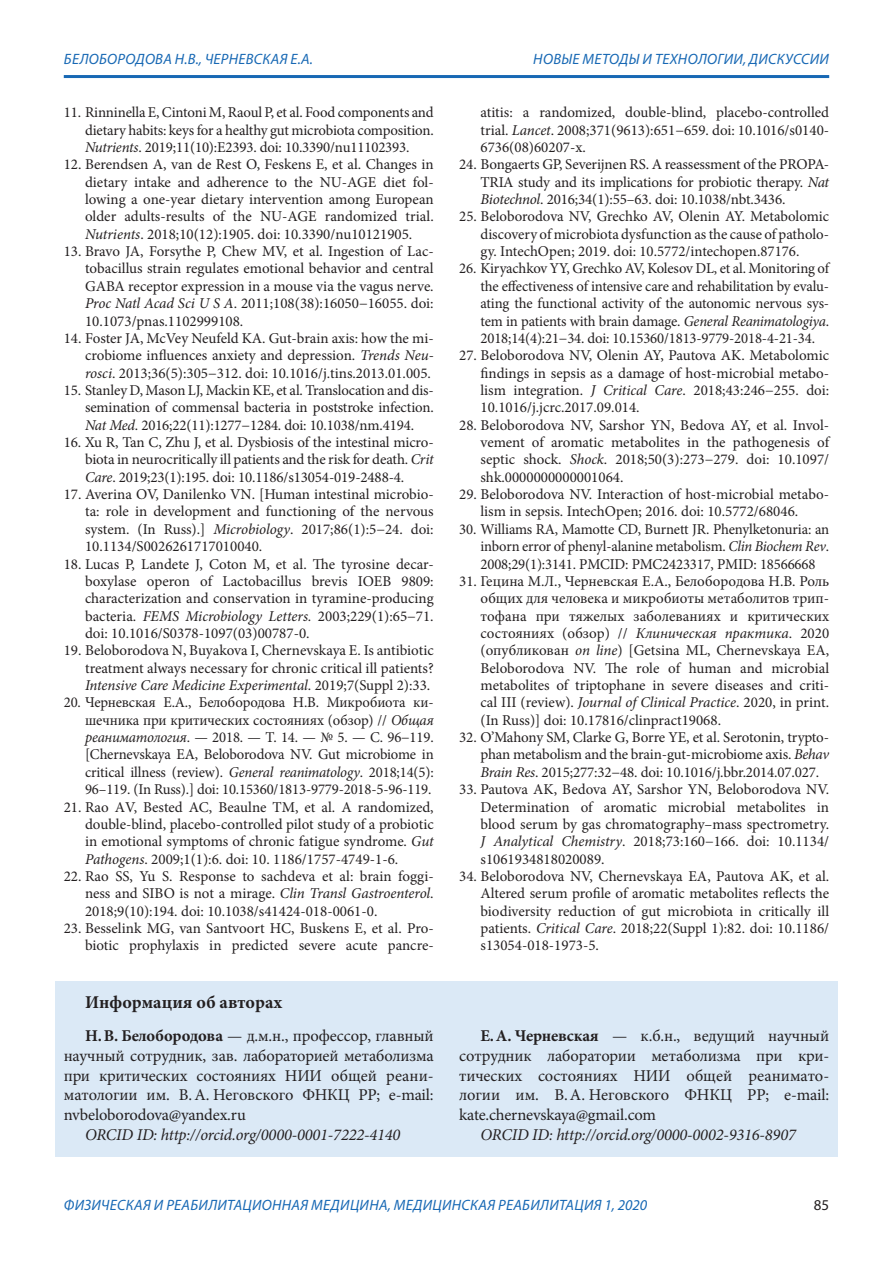
<style>
.page{position:relative;width:893px;height:1263px;background:#fff}
.page>*{position:absolute;margin:0;border:0;box-sizing:border-box;transform-origin:0 0}
.основной_текст{font:700 18px "Minion Pro";color:#231f20}
.основной_текст-2{font:16.5px/19.8px "Minion Pro";letter-spacing:-.01em;color:#231f20;text-align:justify}
.основной_текст-3{font:italic 16.5px "Minion Pro";letter-spacing:-.01em;color:#231f20}
.Литература{font:15px/17.4px "Minion Pro";color:#231f20;text-align:justify}
.t1{font:italic 15px "Myriad Pro";letter-spacing:.02em;color:#1768b4}
.t2{font:15px "Myriad Pro";color:#231f20}
.s1{font-style:italic}
.s2{font-weight:700}
</style>
<div class="page">
<hr style="left:64px;top:75px;width:765px;height:3px;background:#1768b4">
<div style="left:55px;top:981px;width:783px;height:176px;background:#dbe9f6"></div>
<p class="t1" style="left:64px;top:50px;width:250px">БЕЛОБОРОДОВА Н.В., ЧЕРНЕВСКАЯ Е.А.</p>
<p class="t1" style="left:533px;top:50px;width:297px">НОВЫЕ МЕТОДЫ И ТЕХНОЛОГИИ, ДИСКУССИИ</p>
<p class="Литература" style="left:85px;top:104px;width:350px;text-indent:-21px">11. Rinninella E, Cintoni M, Raoul P, et al. Food components and dietary habits: keys for a healthy gut microbiota composition.<br><span class="s1">Nutrients</span>. 2019;11(10):E2393. doi: 10.3390/nu11102393.</p>
<p class="Литература" style="left:85px;top:156px;width:350px;text-indent:-21px">12. Berendsen A, van de Rest O, Feskens E, et al. Changes in dietary intake and adherence to the NU-AGE diet fol&shy;lowing a one-year dietary intervention among European older adults-results of the NU-AGE randomized trial.<br><span class="s1">Nutrients</span>. 2018;10(12):1905. doi: 10.3390/nu10121905.</p>
<p class="Литература" style="left:85px;top:243px;width:350px;text-indent:-21px">13. Bravo JA, Forsythe P, Chew MV, et al. Ingestion of Lac&shy;tobacillus strain regulates emotional behavior and central GABA receptor expression in a mouse via the vagus nerve.<br><span class="s1">Proc Natl Acad Sci U S A</span>. 2011;108(38):16050−16055. doi:<br>10.1073/pnas.1102999108.</p>
<p class="Литература" style="left:85px;top:329px;width:350px;text-indent:-21px">14. Foster JA, McVey Neufeld KA. Gut-brain axis: how the mi&shy;crobiome influences anxiety and depression. <span class="s1">Trends Neu&shy;rosci</span>. 2013;36(5):305−312. doi: 10.1016/j.tins.2013.01.005.</p>
<p class="Литература" style="left:85px;top:381px;width:350px;text-indent:-21px">15. Stanley D, Mason LJ, Mackin KE, et al. Translocation and dis&shy;semination of commensal bacteria in poststroke infection.<br><span class="s1">Nat Med</span>. 2016;22(11):1277−1284. doi: 10.1038/nm.4194.</p>
<p class="Литература" style="left:85px;top:434px;width:350px;text-indent:-21px">16. Xu R, Tan C, Zhu J, et al. Dysbiosis of the intestinal micro&shy;biota in neurocritically ill patients and the risk for death. <span class="s1">Crit Care</span>. 2019;23(1):195. doi: 10.1186/s13054-019-2488-4.</p>
<p class="Литература" style="left:85px;top:486px;width:350px;text-indent:-21px">17. Averina OV, Danilenko VN. [Human intestinal microbio&shy;ta: role in development and functioning of the nervous system. (In Russ).] <span class="s1">Microbiology</span>. 2017;86(1):5−24. doi:<br>10.1134/S0026261717010040.</p>
<p class="Литература" style="left:85px;top:555px;width:350px;text-indent:-21px">18. Lucas P, Landete J, Coton M, et al. The tyrosine decar&shy;boxylase operon of Lactobacillus brevis IOEB 9809: characterization and conservation in tyramine-producing bacteria. <span class="s1">FEMS Microbiology Letters.</span> 2003;229(1):65−71. doi: 10.1016/S0378-1097(03)00787-0.</p>
<p class="Литература" style="left:85px;top:642px;width:350px;text-indent:-21px">19. Beloborodova N, Buyakova I, Chernevskaya E. Is antibiotic treatment always necessary for chronic critical ill patients?<br><span class="s1">Intensive Care Medicine Experimental</span>. 2019;7(Suppl 2):33.</p>
<p class="Литература" style="left:85px;top:694px;width:350px;text-indent:-21px">20. Черневская Е.А., Белобородова Н.В. Микробиота ки&shy;шечника при критических состояниях (обзор) // <span class="s1">Общая реаниматология</span>. — 2018. — Т. 14. — № 5. — С. 96−119. [Chernevskaya EA, Beloborodova NV. Gut microbiome in critical illness (review). <span class="s1">General reanimatology</span>. 2018;14(5):<br>96–119. (In Russ).] doi: 10.15360/1813-9779-2018-5-96-119.</p>
<p class="Литература" style="left:85px;top:798px;width:350px;text-indent:-21px">21. Rao АV, Bested AC, Beaulne TM, et al. A randomized, double-blind, placebo-controlled pilot study of a probiotic in emotional symptoms of chronic fatigue syndrome. <span class="s1">Gut Pathogens</span>. 2009;1(1):6. doi: 10. 1186/1757-4749-1-6.</p>
<p class="Литература" style="left:85px;top:867px;width:350px;text-indent:-21px">22. Rao SS, Yu S. Response to sachdeva et al: brain foggi&shy;ness and SIBO is not a mirage. <span class="s1">Clin Transl Gastroenterol</span>.<br>2018;9(10):194. doi: 10.1038/s41424-018-0061-0.</p>
<p class="Литература" style="left:64px;top:920px;width:371px;text-align:right">23. Besselink MG, van Santvoort HC, Buskens E, et al. Pro&shy;biotic prophylaxis in predicted severe acute pancre-</p>
<p class="основной_текст" style="left:85px;top:989px;width:199px">Информация об авторах</p>
<p class="основной_текст-2" style="left:64px;top:1026px;width:371px;text-indent:21px"><span class="s2">Н.В. Белобородова</span> — д.м.н., профессор, главный научный сотрудник, зав. лабораторией метаболизма при критических состояниях НИИ общей реани&shy;матологии им. В.А. Неговского ФНКЦ РР; e‑mail: nvbeloborodova@yandex.ru</p>
<p class="основной_текст-3" style="left:85px;top:1123px;width:317px">ORCID ID: http://orcid.org/0000-0001-7222-4140</p>
<p class="Литература" style="left:480px;top:104px;width:350px">atitis: a randomized, double-blind, placebo-controlled trial. <span class="s1">Lancet</span>. 2008;371(9613):651−659. doi: 10.1016/s0140- 6736(08)60207-x.</p>
<p class="Литература" style="left:480px;top:156px;width:350px;text-indent:-21px">24. Bongaerts GP, Severijnen RS. A reassessment of the PROPA-TRIA study and its implications for probiotic therapy. <span class="s1">Nat Biotechnol</span>. 2016;34(1):55–63. doi: 10.1038/nbt.3436.</p>
<p class="Литература" style="left:480px;top:208px;width:350px;text-indent:-21px">25. Beloborodova NV, Grechko AV, Olenin AY. Metabolomic discovery of microbiota dysfunction as the cause of patholo&shy;gy. IntechOpen; 2019. doi: 10.5772/intechopen.87176.</p>
<p class="Литература" style="left:480px;top:260px;width:350px;text-indent:-21px">26. Kiryachkov YY, Grechko AV, Kolesov DL, et al. Monitoring of the effectiveness of intensive care and rehabilitation by evalu&shy;ating the functional activity of the autonomic nervous sys&shy;tem in patients with brain damage. <span class="s1">General Reanimatologiya</span>.<br>2018;14(4):21−34. doi: 10.15360/1813-9779-2018-4-21-34.</p>
<p class="Литература" style="left:480px;top:347px;width:350px;text-indent:-21px">27. Beloborodova NV, Olenin AY, Pautova AK. Metabolomic findings in sepsis as a damage of host-microbial metabo&shy;lism integration. <span class="s1">J Critical Care</span>. 2018;43:246−255. doi:<br>10.1016/j.jcrc.2017.09.014.</p>
<p class="Литература" style="left:480px;top:416px;width:350px;text-indent:-21px">28. Beloborodova NV, Sarshor YN, Bedova AY, et al. Invol&shy;vement of aromatic metabolites in the pathogenesis of septic shock. <span class="s1">Shock</span>. 2018;50(3):273−279. doi: 10.1097/ shk.0000000000001064.</p>
<p class="Литература" style="left:480px;top:486px;width:350px;text-indent:-21px">29. Beloborodova NV. Interaction of host-microbial metabo&shy;lism in sepsis. IntechOpen; 2016. doi: 10.5772/68046.</p>
<p class="Литература" style="left:480px;top:520px;width:350px;text-indent:-21px">30. Williams RA, Mamotte CD, Burnett JR. Phenylketonuria: an inborn error of phenyl-alanine metabolism. <span class="s1">Clin Biochem Rev</span>.<br>2008;29(1):3141. PMCID: PMC2423317, PMID: 18566668</p>
<p class="Литература" style="left:480px;top:572px;width:350px;text-indent:-21px">31. Гецина М.Л., Черневская Е.А., Белобородова Н.В. Роль общих для человека и микробиоты метаболитов трип&shy;тофана при тяжелых заболеваниях и критических состояниях (обзор) // <span class="s1">Клиническая практика</span>. 2020 (опубликован <span class="s1">on line</span>) [Getsina ML, Chernevskaya EA, Beloborodova NV. The role of human and microbial metabolites of triptophane in severe diseases and criti&shy;cal III (review). <span class="s1">Journal of Clinical Practice</span>. 2020, in print. (In Russ)] doi: 10.17816/clinpract19068.</p>
<p class="Литература" style="left:480px;top:729px;width:350px;text-indent:-21px">32. O’Mahony SM, Clarke G, Borre YE, et al. Serotonin, trypto&shy;phan metabolism and the brain-gut-microbiome axis. <span class="s1">Behav Brain Res</span>. 2015;277:32−48. doi: 10.1016/j.bbr.2014.07.027.</p>
<p class="Литература" style="left:480px;top:781px;width:350px;text-indent:-21px">33. Pautova AK, Bedova AY, Sarshor YN, Beloborodova NV.<br>Determination of aromatic microbial metabolites in blood serum by gas chromatography–mass spectrometry.<br><span class="s1">J Analytical Chemistry</span>. 2018;73:160−166. doi: 10.1134/ s1061934818020089.</p>
<p class="Литература" style="left:480px;top:867px;width:350px;text-indent:-21px">34. Beloborodova NV, Chernevskaya EA, Pautova AK, et al.<br>Altered serum profile of aromatic metabolites reflects the biodiversity reduction of gut microbiota in critically ill patients. <span class="s1">Critical Care</span>. 2018;22(Suppl 1):82. doi: 10.1186/ s13054-018-1973-5.</p>
<p class="основной_текст-2" style="left:459px;top:1026px;width:371px;text-indent:21px"><span class="s2">Е.А. Черневская</span> — к.б.н., ведущий научный сотрудник лаборатории метаболизма при кри&shy;тических состояниях НИИ общей реанимато&shy;логии им. В.А. Неговского ФНКЦ РР; e‑mail: kate.chernevskaya@gmail.com</p>
<p class="основной_текст-3" style="left:480px;top:1123px;width:317px">ORCID ID: http://orcid.org/0000-0002-9316-8907</p>
<p class="t1" style="left:64px;top:1196px;width:585px">ФИЗИЧЕСКАЯ И РЕАБИЛИТАЦИОННАЯ МЕДИЦИНА, МЕДИЦИНСКАЯ РЕАБИЛИТАЦИЯ 1, 2020</p>
<p class="t2" style="left:814px;top:1196px;width:17px">85</p>
</div>
